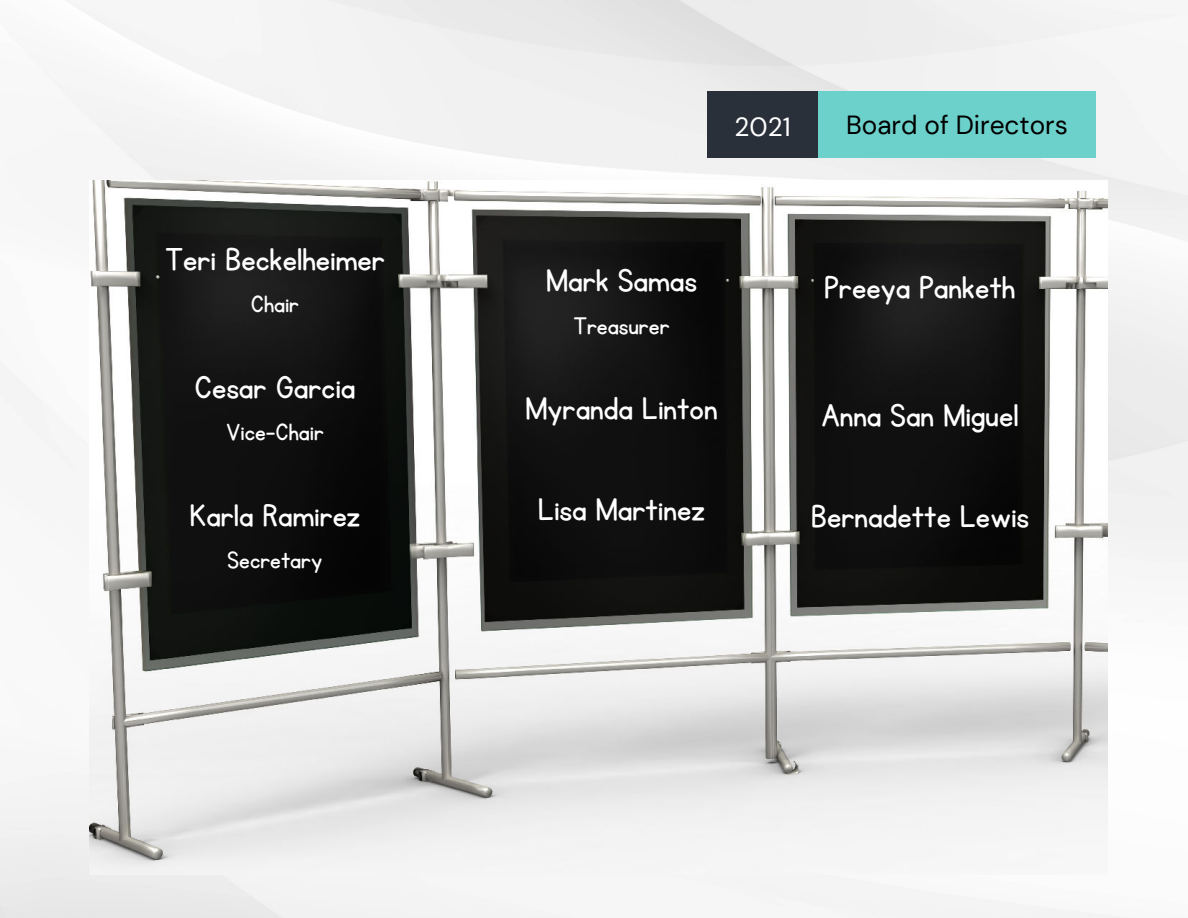
<style>
.page{position:relative;width:1188px;height:918px;background:#fff}
.page>*{position:absolute;margin:0;border:0;box-sizing:border-box;transform-origin:0 0}
.t1{font:36.9px "KG Primary Penmanship";color:#fff}
.t2{font:36.6px "KG Primary Penmanship";color:#fff}
.t3{font:28.05px "KG Primary Penmanship";color:#fff}
.t4{font:27.6px "KG Primary Penmanship";color:#fff}
.t5{font:26.25px "DM Sans";color:#000}
.t6{font:26.25px "DM Sans";color:#fff}
</style>
<div class="page">
<img style="left:0;top:0;width:1188px;height:918px">
<img style="left:90px;top:181px;width:1018px;height:694px">
<div style="left:708px;top:92px;width:110px;height:66px;background:#293039"></div>
<div style="left:818px;top:92px;width:278px;height:66px;background:#6cd1cb"></div>
<p class="t1" style="left:165px;top:241px;width:221px">Teri Beckelheimer</p>
<p class="t4" style="left:251px;top:291px;width:50px">Chair</p>
<p class="t1" style="left:195px;top:369px;width:162px">Cesar Garcia</p>
<p class="t4" style="left:226px;top:419px;width:99px">Vice-Chair</p>
<p class="t2" style="left:190px;top:497px;width:172px">Karla Ramirez</p>
<p class="t4" style="left:228px;top:547px;width:96px">Secretary</p>
<p class="t6" style="left:735px;top:111px;width:58px">2021</p>
<p class="t5" style="left:846px;top:109px;width:223px">Board of Directors</p>
<p class="t1" style="left:546px;top:263px;width:152px">Mark Samas</p>
<p class="t3" style="left:573px;top:312px;width:98px">Treasurer</p>
<p class="t1" style="left:525px;top:391px;width:194px">Myranda Linton</p>
<p class="t1" style="left:538px;top:492px;width:168px">Lisa Martinez</p>
<p class="t1" style="left:825px;top:269px;width:192px">Preeya Panketh</p>
<p class="t1" style="left:821px;top:397px;width:199px">Anna San Miguel</p>
<p class="t1" style="left:811px;top:499px;width:220px">Bernadette Lewis</p>
</div>
